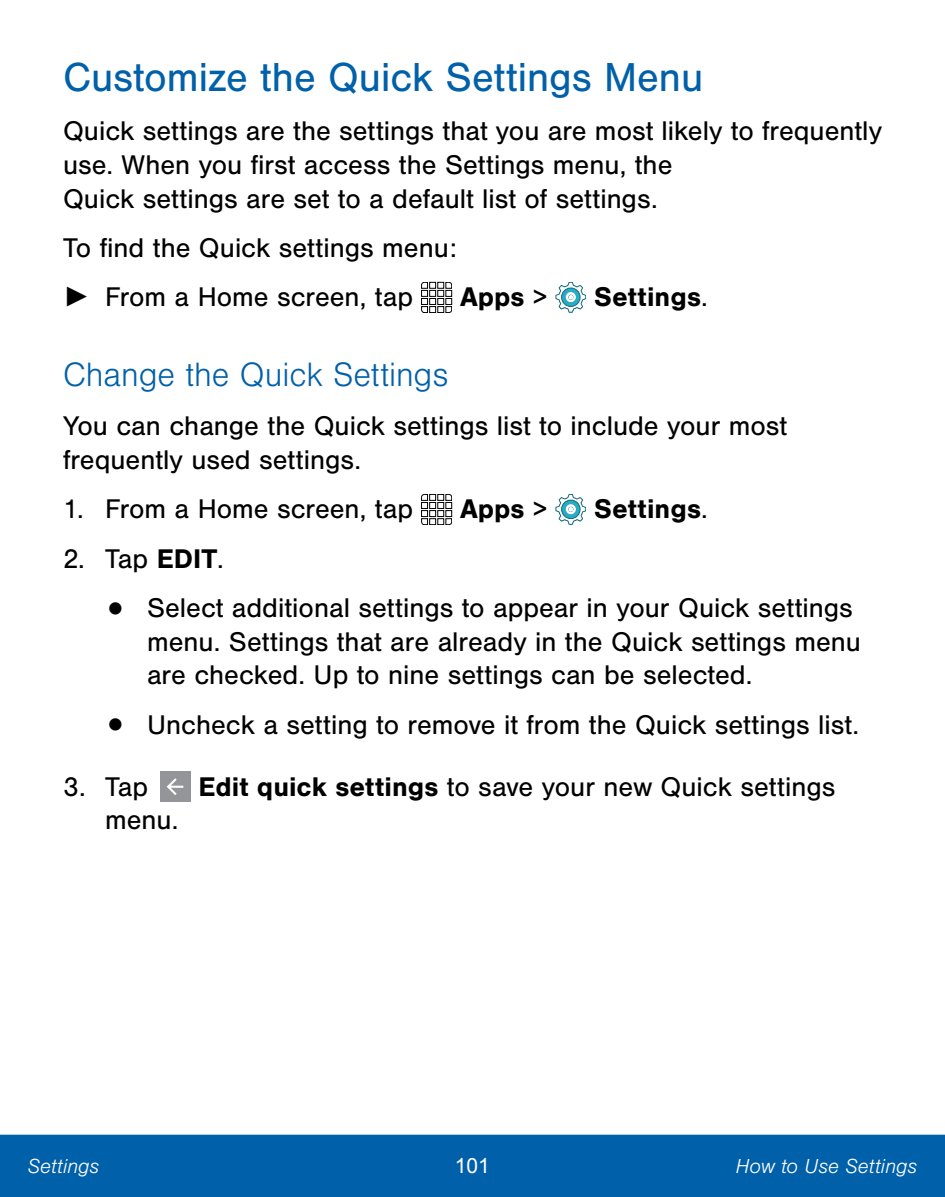
<style>
.page{position:relative;width:945px;height:1197px;background:#fff}
.page>*{position:absolute;margin:0;border:0;box-sizing:border-box;transform-origin:0 0}
.t1{font:42px "Nimbus San";color:#0060a9}
.t2{font:300 35px "Nimbus San";color:#0060a9}
.t3{font:28px/33.6px "Nimbus San";color:#000}
.t4{font:700 28px "Nimbus San";color:#000}
.t5{font:italic 300 21px "Nimbus San";color:#fff}
.t6{font:21px "Arial";color:#fff}
.s1{font-family:"Arial"}
.s2{font-weight:400}
.s3{font-weight:700}
.s4{font-family:"Arial";font-size:49px}
</style>
<div class="page">
<div style="left:0;top:1135px;width:945px;height:62px;background:#0060a9"></div>
<svg style="left:422px;top:282px;width:30px;height:31px"></svg>
<svg style="left:556px;top:282px;width:30px;height:31px"></svg>
<svg style="left:566px;top:292px;width:10px;height:10px"></svg>
<svg style="left:422px;top:494px;width:30px;height:31px"></svg>
<svg style="left:556px;top:494px;width:30px;height:31px"></svg>
<svg style="left:566px;top:504px;width:10px;height:10px"></svg>
<div style="left:160px;top:772px;width:30px;height:30px;background:#939598"></div>
<svg style="left:167px;top:778px;width:16px;height:17px"></svg>
<h4 class="t1" style="left:63px;top:54px;width:642px">Customize the Quick Settings Menu</h4>
<p class="t3" style="left:63px;top:115px;width:821px">Quick settings are the settings that you are most likely to frequently use. When you first access the Settings menu, the<br>Quick settings are set to a default list of settings.</p>
<p class="t3" style="left:63px;top:231px;width:395px">To find the Quick settings menu:</p>
<p class="t3" style="left:63px;top:281px;width:352px"><span class="s1">►</span> From a Home screen, tap</p>
<p class="t4" style="left:460px;top:281px;width:88px">Apps <span class="s2">&gt;</span></p>
<p class="t4" style="left:594px;top:281px;width:115px">Settings<span class="s2">.</span></p>
<h5 class="t2" style="left:63px;top:356px;width:387px">Change the Quick Settings</h5>
<p class="t3" style="left:63px;top:410px;width:726px">You can change the Quick settings list to include your most frequently used settings.</p>
<p class="t3" style="left:63px;top:493px;width:352px">1. From a Home screen, tap</p>
<p class="t4" style="left:460px;top:493px;width:88px">Apps <span class="s2">&gt;</span></p>
<p class="t4" style="left:594px;top:493px;width:115px">Settings<span class="s2">.</span></p>
<p class="t3" style="left:63px;top:542px;width:162px">2. Tap <span class="s3">EDIT</span>.</p>
<p class="t3" style="left:147px;top:591px;width:716px;text-indent:-40px"><span class="s4">•</span> Select additional settings to appear in your Quick settings menu. Settings that are already in the Quick settings menu are checked. Up to nine settings can be selected.</p>
<p class="t3" style="left:107px;top:708px;width:754px"><span class="s4">•</span> Uncheck a setting to remove it from the Quick settings list.</p>
<p class="t3" style="left:63px;top:770px;width:87px">3. Tap</p>
<p class="t3" style="left:199px;top:770px;width:638px"><span class="s3">Edit quick settings</span> to save your new Quick settings</p>
<p class="t3" style="left:105px;top:804px;width:75px">menu.</p>
<p class="t5" style="left:28px;top:1155px;width:73px">Settings</p>
<p class="t6" style="left:455px;top:1152px;width:37px">101</p>
<p class="t5" style="left:736px;top:1155px;width:183px">How to Use Settings</p>
</div>
